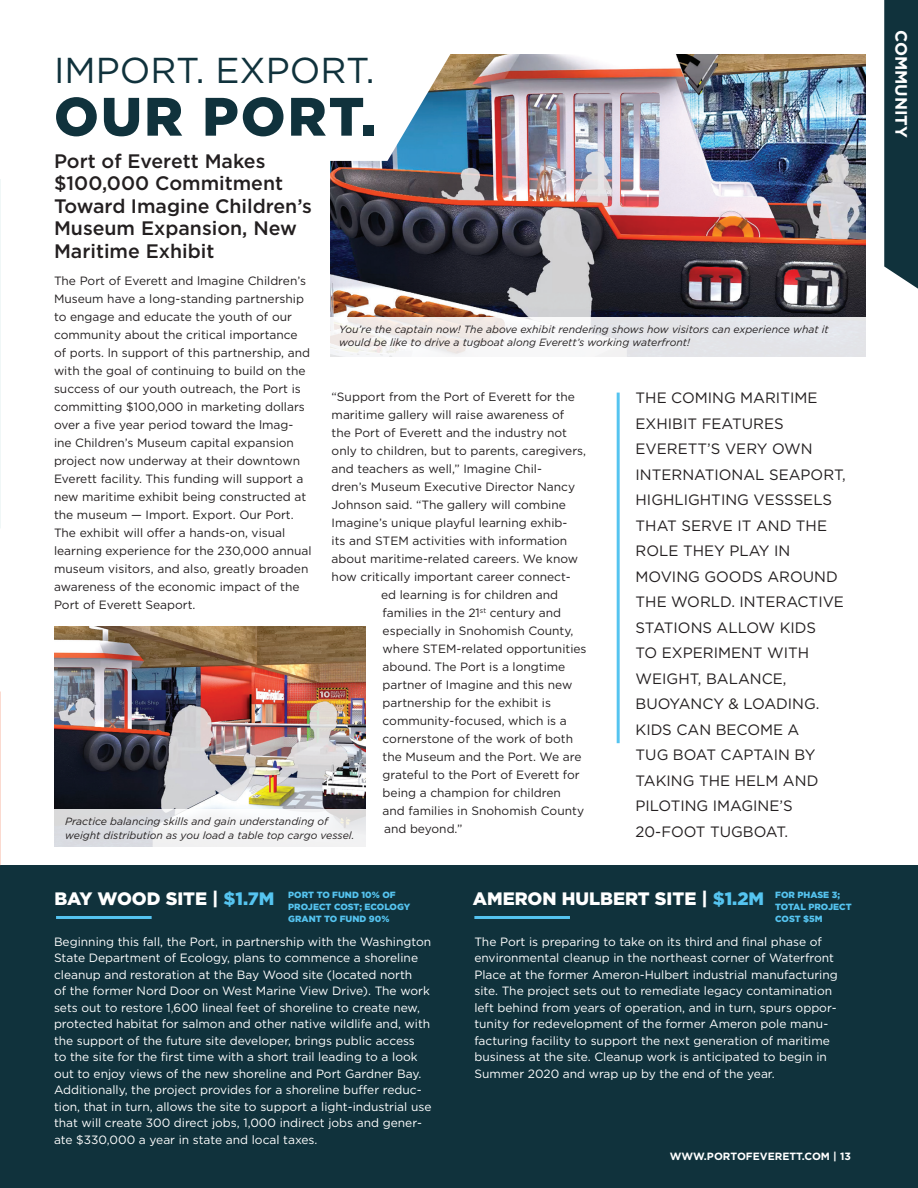
<style>
.page{position:relative;width:918px;height:1188px;background:#fff}
.page>*{position:absolute;margin:0;border:0;box-sizing:border-box;transform-origin:0 0}
.t1{font:900 54px "Gotham";letter-spacing:.04em;color:#10323c}
.t2{font:36px "Gotham";color:#10323c}
.t3{font:500 19.5px/22.5px "Gotham";color:#231f20}
.t4{font:900 18px "Gotham";color:#fff}
.t5{font:700 16.5px "Gotham";color:#fff}
.t6{font:15px/25.5px "Gotham";color:#231f20}
.t7{font:12px/18px "Gotham";color:#231f20}
.t8{font:12px/16.5px "Gotham";color:#fff}
.t9{font:italic 10.5px/13.5px "Gotham";color:#231f20}
.t10{font:700 10.5px "Gotham";color:#fff}
.t11{font:900 9px/12px "Gotham";color:#55c4f0}
.s1{color:#55c4f0}
</style>
<div class="page">
<div style="left:0;top:866px;width:918px;height:322px;background:#10323c"></div>
<img style="left:330px;top:54px;width:536px;height:264px">
<svg style="left:330px;top:54px;width:141px;height:107px"></svg>
<svg style="left:884px;top:0;width:34px;height:289px;background:#1c3d46"></svg>
<img style="left:54px;top:626px;width:312px;height:183px">
<hr style="left:617px;top:393px;width:3px;height:350px;background:#55c4f0">
<hr style="left:474px;top:916px;width:96px;height:3px;background:#55c4f0">
<svg style="left:54px;top:809px;width:312px;height:38px;fill:#f1f1f2"></svg>
<svg style="left:330px;top:318px;width:536px;height:39px"></svg>
<hr style="left:56px;top:916px;width:96px;height:3px;background:#55c4f0">
<p class="t2" style="left:54px;top:47px;width:322px">IMPORT. EXPORT.</p>
<p class="t1" style="left:54px;top:79px;width:324px">OUR PORT.</p>
<p class="t3" style="left:54px;top:149px;width:259px">Port of Everett Makes $100,000 Commitment<br>Toward Imagine Children’s<br>Museum Expansion, New<br>Maritime Exhibit</p>
<p class="t7" style="left:54px;top:272px;width:259px">The Port of Everett and lmagine Children’s Museum have a long-standing partnership to engage and educate the youth of our community about the critical importance of ports. ln support of this partnership, and with the goal of continuing to build on the success of our youth outreach, the Port is committing $100,000 in marketing dollars over a five year period toward the lmag&shy;ine Children’s Museum capital expansion project now underway at their downtown Everett facility. This funding will support a new maritime exhibit being constructed at the museum — Import. Export. Our Port.<br>The exhibit will offer a hands-on, visual learning experience for the 230,000 annual museum visitors, and also, greatly broaden awareness of the economic impact of the Port of Everett Seaport.</p>
<p class="t9" style="left:339px;top:322px;width:491px">You’re the captain now! The above exhibit rendering shows how visitors can experience what it would be like to drive a tugboat along Everett’s working waterfront!</p>
<p class="t7" style="left:332px;top:387px;width:245px">“Support from the Port of Everett for the</p>
<p class="t7" style="left:332px;top:405px;width:234px">maritime gallery will raise awareness of</p>
<p class="t7" style="left:332px;top:423px;width:237px">the Port of Everett and the industry not</p>
<p class="t7" style="left:332px;top:441px;width:256px">only to children, but to parents, caregivers,</p>
<p class="t7" style="left:332px;top:459px;width:212px">and teachers as well,” Imagine Chil-</p>
<p class="t7" style="left:332px;top:477px;width:245px">dren’s Museum Executive Director Nancy</p>
<p class="t7" style="left:332px;top:495px;width:236px">Johnson said. “The gallery will combine</p>
<p class="t7" style="left:332px;top:513px;width:237px">Imagine’s unique playful learning exhib-</p>
<p class="t7" style="left:332px;top:531px;width:237px">its and STEM activities with information</p>
<p class="t7" style="left:332px;top:549px;width:248px">about maritime-related careers. We know</p>
<p class="t7" style="left:332px;top:567px;width:241px">how critically important career connect-</p>
<p class="t7" style="left:381px;top:585px;width:178px">ed learning is for children and</p>
<p class="t7" style="left:383px;top:603px;width:180px">families in the 21<sup>st</sup> century and</p>
<p class="t7" style="left:383px;top:621px;width:192px">especially in Snohomish County,</p>
<p class="t7" style="left:383px;top:639px;width:206px">where STEM-related opportunities</p>
<p class="t7" style="left:383px;top:657px;width:184px">abound. The Port is a longtime</p>
<p class="t7" style="left:383px;top:675px;width:191px">partner of Imagine and this new</p>
<p class="t7" style="left:383px;top:693px;width:170px">partnership for the exhibit is</p>
<p class="t7" style="left:383px;top:711px;width:186px">community-focused, which is a</p>
<p class="t7" style="left:383px;top:729px;width:192px">cornerstone of the work of both</p>
<p class="t7" style="left:383px;top:747px;width:200px">the Museum and the Port. We are</p>
<p class="t7" style="left:383px;top:765px;width:199px">grateful to the Port of Everett for</p>
<p class="t7" style="left:383px;top:783px;width:180px">being a champion for children</p>
<p class="t7" style="left:383px;top:801px;width:203px">and families in Snohomish County</p>
<p class="t7" style="left:384px;top:819px;width:80px">and beyond.”</p>
<p class="t6" style="left:636px;top:385px;width:212px">THE COMING MARITIME<br>EXHIBIT FEATURES<br>EVERETT’S VERY OWN<br>INTERNATIONAL SEAPORT,<br>HIGHLIGHTING VESSSELS<br>THAT SERVE IT AND THE<br>ROLE THEY PLAY IN<br>MOVING GOODS AROUND<br>THE WORLD. INTERACTIVE<br>STATIONS ALLOW KIDS<br>TO EXPERIMENT WITH<br>WEIGHT, BALANCE,<br>BUOYANCY &amp; LOADING.<br>KIDS CAN BECOME A<br>TUG BOAT CAPTAIN BY<br>TAKING THE HELM AND<br>PILOTING IMAGINE’S<br>20-FOOT TUGBOAT.</p>
<p class="t9" style="left:65px;top:814px;width:291px">Practice balancing skills and gain understanding of weight distribution as you load a table top cargo vessel.</p>
<p class="t4" style="left:54px;top:887px;width:222px">BAY WOOD SITE | <span class="s1">$1.7M</span></p>
<p class="t11" style="left:288px;top:889px;width:123px">PORT TO FUND 10% OF<br>PROJECT COST; ECOLOGY<br>GRANT TO FUND 90%</p>
<p class="t11" style="left:775px;top:889px;width:78px">FOR PHASE 3;<br>TOTAL PROJECT<br>COST $5M</p>
<p class="t4" style="left:473px;top:887px;width:293px">AMERON HULBERT SITE | <span class="s1">$1.2M</span></p>
<p class="t8" style="left:54px;top:933px;width:379px">Beginning this fall, the Port, in partnership with the Washington State Department of Ecology, plans to commence a shoreline cleanup and restoration at the Bay Wood site (located north<br>of the former Nord Door on West Marine View Drive). The work sets out to restore 1,600 lineal feet of shoreline to create new, protected habitat for salmon and other native wildlife and, with the support of the future site developer, brings public access<br>to the site for the first time with a short trail leading to a look out to enjoy views of the new shoreline and Port Gardner Bay.<br>Additionally, the project provides for a shoreline buffer reduc&shy;tion, that in turn, allows the site to support a light-industrial use that will create 300 direct jobs, 1,000 indirect jobs and gener&shy;ate $330,000 a year in state and local taxes.</p>
<p class="t8" style="left:474px;top:933px;width:365px">The Port is preparing to take on its third and final phase of environmental cleanup in the northeast corner of Waterfront Place at the former Ameron-Hulbert industrial manufacturing site. The project sets out to remediate legacy contamination left behind from years of operation, and in turn, spurs oppor&shy;tunity for redevelopment of the former Ameron pole manu&shy;facturing facility to support the next generation of maritime business at the site. Cleanup work is anticipated to begin in Summer 2020 and wrap up by the end of the year.</p>
<p class="t10" style="left:670px;top:1150px;width:183px">WWW.PORTOFEVERETT.COM | 13</p>
<p class="t5" style="left:912px;top:30px;width:110px;rotate:90deg">COMMUNITY</p>
</div>
